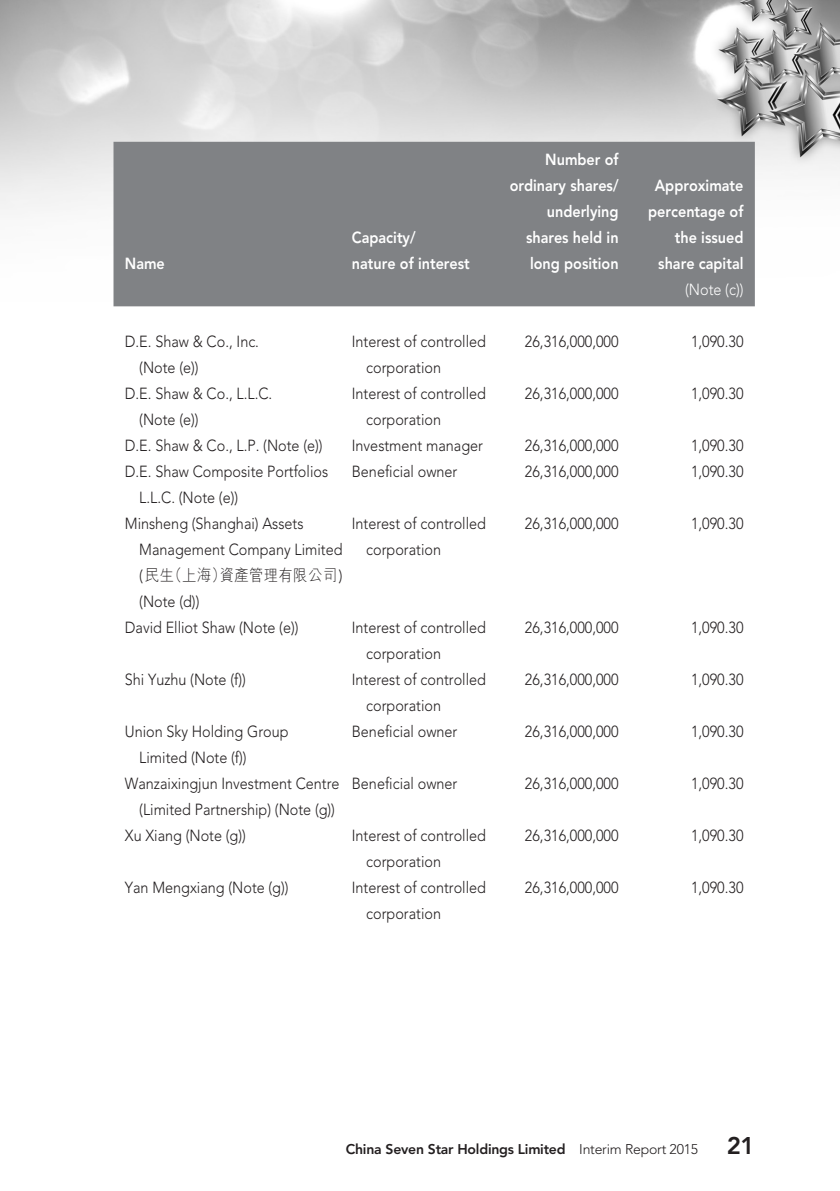
<style>
.page{position:relative;width:840px;height:1191px;background:#fff}
.page>*{position:absolute;margin:0;border:0;box-sizing:border-box;transform-origin:0 0}
.t1{font:300 16px/26px "Avenir LT Std";color:#231f20;scale:.9 1}
.t2{font:800 16px/26px "Avenir LT Std";color:#fff;text-align:right;scale:.9 1}
.t3{font:300 16px "M Hei HK";letter-spacing:.02em;color:#231f20;scale:.9 1}
.t4{font:300 16px "Avenir LT Std";color:#fff;scale:.9 1}
.t5{font:800 14px "Avenir LT Std";letter-spacing:-.015em;color:#231f20}
.s1{font-family:"Avenir LT Std"}
.s2{font-weight:300}
.s3{font-size:24px}
</style>
<div class="page">
<img style="left:0;top:0;width:839px;height:307px">
<div style="left:113px;top:142px;width:641px;height:164px;background:#808285"></div>
<p class="t2" style="left:125px;top:251px;width:46px">Name</p>
<p class="t2" style="left:351px;top:225px;width:132px;text-align:left">Capacity/<br>nature of interest</p>
<p class="t2" style="left:509px;top:147px;width:122px">Number of ordinary shares/ underlying shares held in long position</p>
<p class="t2" style="left:647px;top:173px;width:107px">Approximate percentage of the issued share capital</p>
<p class="t4" style="left:684px;top:280px;width:66px">(Note (c))</p>
<p class="t1" style="left:139px;top:328px;width:134px;text-indent:-14px">D.E. Shaw &amp; Co., Inc. (Note (e))</p>
<p class="t1" style="left:366px;top:328px;width:134px;text-indent:-14px">Interest of controlled corporation</p>
<p class="t1" style="left:524px;top:328px;width:105px">26,316,000,000</p>
<p class="t1" style="left:690px;top:328px;width:60px">1,090.30</p>
<p class="t1" style="left:139px;top:380px;width:149px;text-indent:-14px">D.E. Shaw &amp; Co., L.L.C. (Note (e))</p>
<p class="t1" style="left:366px;top:380px;width:134px;text-indent:-14px">Interest of controlled corporation</p>
<p class="t1" style="left:524px;top:380px;width:105px">26,316,000,000</p>
<p class="t1" style="left:690px;top:380px;width:60px">1,090.30</p>
<p class="t1" style="left:125px;top:432px;width:221px">D.E. Shaw &amp; Co., L.P. (Note (e))</p>
<p class="t1" style="left:351px;top:432px;width:147px">Investment manager</p>
<p class="t1" style="left:524px;top:432px;width:105px">26,316,000,000</p>
<p class="t1" style="left:690px;top:432px;width:60px">1,090.30</p>
<p class="t1" style="left:139px;top:458px;width:211px;text-indent:-14px">D.E. Shaw Composite Portfolios<br>L.L.C. (Note (e))</p>
<p class="t1" style="left:351px;top:458px;width:119px">Beneficial owner</p>
<p class="t1" style="left:524px;top:458px;width:105px">26,316,000,000</p>
<p class="t1" style="left:690px;top:458px;width:60px">1,090.30</p>
<p class="t1" style="left:139px;top:510px;width:227px;text-indent:-14px">Minsheng (Shanghai) Assets<br>Management Company Limited</p>
<p class="t3" style="left:139px;top:566px;width:227px"><span class="s1">(</span>民生（上海）資產管理有限公司<span class="s1">)</span></p>
<p class="t1" style="left:139px;top:588px;width:68px">(Note (d))</p>
<p class="t1" style="left:366px;top:510px;width:134px;text-indent:-14px">Interest of controlled corporation</p>
<p class="t1" style="left:524px;top:510px;width:105px">26,316,000,000</p>
<p class="t1" style="left:690px;top:510px;width:60px">1,090.30</p>
<p class="t1" style="left:125px;top:614px;width:194px">David Elliot Shaw (Note (e))</p>
<p class="t1" style="left:366px;top:614px;width:134px;text-indent:-14px">Interest of controlled corporation</p>
<p class="t1" style="left:524px;top:614px;width:105px">26,316,000,000</p>
<p class="t1" style="left:690px;top:614px;width:60px">1,090.30</p>
<p class="t1" style="left:125px;top:666px;width:136px">Shi Yuzhu (Note (f))</p>
<p class="t1" style="left:366px;top:666px;width:134px;text-indent:-14px">Interest of controlled corporation</p>
<p class="t1" style="left:524px;top:666px;width:105px">26,316,000,000</p>
<p class="t1" style="left:690px;top:666px;width:60px">1,090.30</p>
<p class="t1" style="left:139px;top:718px;width:167px;text-indent:-14px">Union Sky Holding Group<br>Limited (Note (f))</p>
<p class="t1" style="left:351px;top:718px;width:119px">Beneficial owner</p>
<p class="t1" style="left:524px;top:718px;width:105px">26,316,000,000</p>
<p class="t1" style="left:690px;top:718px;width:60px">1,090.30</p>
<p class="t1" style="left:125px;top:770px;width:240px;text-align:right">Wanzaixingjun Investment Centre (Limited Partnership) (Note (g))</p>
<p class="t1" style="left:351px;top:770px;width:119px">Beneficial owner</p>
<p class="t1" style="left:524px;top:770px;width:105px">26,316,000,000</p>
<p class="t1" style="left:690px;top:770px;width:60px">1,090.30</p>
<p class="t1" style="left:125px;top:822px;width:136px">Xu Xiang (Note (g))</p>
<p class="t1" style="left:366px;top:822px;width:134px;text-indent:-14px">Interest of controlled corporation</p>
<p class="t1" style="left:524px;top:822px;width:105px">26,316,000,000</p>
<p class="t1" style="left:690px;top:822px;width:60px">1,090.30</p>
<p class="t1" style="left:125px;top:874px;width:183px">Yan Mengxiang (Note (g))</p>
<p class="t1" style="left:366px;top:874px;width:134px;text-indent:-14px">Interest of controlled corporation</p>
<p class="t1" style="left:524px;top:874px;width:105px">26,316,000,000</p>
<p class="t1" style="left:690px;top:874px;width:60px">1,090.30</p>
<p class="t5" style="left:345px;top:1140px;width:410px">China Seven Star Holdings Limited <span class="s2">Interim Report 2015</span> <span class="s3">21</span></p>
</div>
